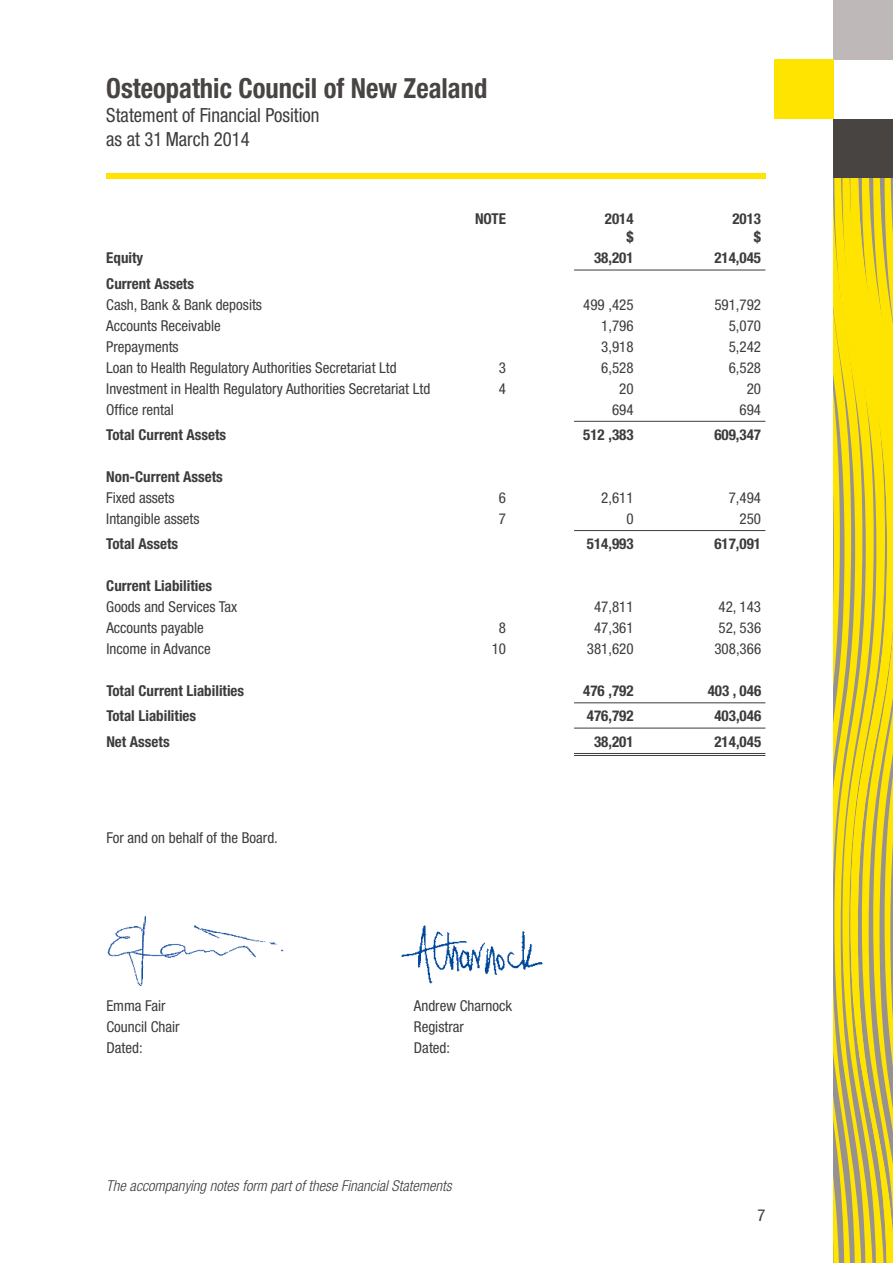
<style>
.page{position:relative;width:893px;height:1263px;background:#fff}
.page>*{position:absolute;margin:0;border:0;box-sizing:border-box;transform-origin:0 0}
.t1{font:700 condensed 27.75px "Helvetica Neue";color:#474442;scale:.96 1}
.t2{font:condensed 19.5px/23.4px "Helvetica Neue";color:#3c3c3b;scale:.96 1}
.t3{font:condensed 16.5px "Helvetica Neue";color:#3c3c3b}
.t4{font:condensed 15px "Helvetica Neue";color:#3c3c3b}
.t5{font:700 condensed 15px "Helvetica Neue";color:#3c3c3b}
.t6{font:italic 300 condensed 15px "Helvetica Neue";color:#3c3c3b}
</style>
<div class="page">
<div style="left:833px;top:119px;width:60px;height:60px;background:#474442"></div>
<div style="left:833px;top:0;width:60px;height:60px;background:#beb9b8"></div>
<div style="left:774px;top:60px;width:59px;height:59px;background:#ffe400"></div>
<div style="left:106px;top:173px;width:659px;height:6px;background:#ffe400"></div>
<svg style="left:833px;top:179px;width:9px;height:1084px;background:#dbc731"></svg>
<svg style="left:842px;top:179px;width:8px;height:1084px;background:#e2cd26"></svg>
<svg style="left:850px;top:179px;width:43px;height:1084px;background:#e1cc28"></svg>
<hr style="left:574px;top:270px;width:191px;height:1px;background:#3c3c3b">
<hr style="left:574px;top:421px;width:191px;height:1px;background:#3c3c3b">
<hr style="left:574px;top:530px;width:191px;height:1px;background:#3c3c3b">
<hr style="left:574px;top:702px;width:191px;height:1px;background:#3c3c3b">
<hr style="left:574px;top:728px;width:191px;height:1px;background:#3c3c3b">
<hr style="left:574px;top:753px;width:191px;height:1px;background:#3c3c3b">
<hr style="left:574px;top:755px;width:191px;height:1px;background:#3c3c3b">
<img style="left:401px;top:925px;width:142px;height:59px">
<img style="left:107px;top:915px;width:177px;height:71px">
<h1 class="t1" style="left:106px;top:71px;width:398px">Osteopathic Council of New Zealand</h1>
<h2 class="t2" style="left:106px;top:103px;width:224px">Statement of Financial Position as at 31 March 2014</h2>
<p class="t5" style="left:475px;top:210px;width:33px">NOTE</p>
<p class="t5" style="left:605px;top:210px;width:30px">2014</p>
<p class="t5" style="left:732px;top:210px;width:30px">2013</p>
<p class="t5" style="left:626px;top:228px;width:9px">$</p>
<p class="t5" style="left:754px;top:228px;width:9px">$</p>
<p class="t5" style="left:106px;top:249px;width:38px">Equity</p>
<p class="t5" style="left:594px;top:249px;width:41px">38,201</p>
<p class="t5" style="left:714px;top:249px;width:48px">214,045</p>
<p class="t5" style="left:106px;top:274px;width:89px">Current Assets</p>
<p class="t4" style="left:106px;top:296px;width:157px">Cash, Bank &amp; Bank deposits</p>
<p class="t4" style="left:583px;top:296px;width:52px">499 ,425</p>
<p class="t4" style="left:714px;top:296px;width:48px">591,792</p>
<p class="t4" style="left:106px;top:317px;width:116px">Accounts Receivable</p>
<p class="t4" style="left:601px;top:317px;width:34px">1,796</p>
<p class="t4" style="left:729px;top:317px;width:34px">5,070</p>
<p class="t4" style="left:106px;top:338px;width:74px">Prepayments</p>
<p class="t4" style="left:601px;top:338px;width:34px">3,918</p>
<p class="t4" style="left:729px;top:338px;width:34px">5,242</p>
<p class="t4" style="left:106px;top:359px;width:292px">Loan to Health Regulatory Authorities Secretariat Ltd</p>
<p class="t4" style="left:499px;top:359px;width:9px">3</p>
<p class="t4" style="left:601px;top:359px;width:34px">6,528</p>
<p class="t4" style="left:729px;top:359px;width:34px">6,528</p>
<p class="t4" style="left:106px;top:380px;width:325px">Investment in Health Regulatory Authorities Secretariat Ltd</p>
<p class="t4" style="left:499px;top:380px;width:9px">4</p>
<p class="t4" style="left:619px;top:380px;width:16px">20</p>
<p class="t4" style="left:747px;top:380px;width:16px">20</p>
<p class="t4" style="left:106px;top:401px;width:69px">Office rental</p>
<p class="t4" style="left:612px;top:401px;width:23px">694</p>
<p class="t4" style="left:740px;top:401px;width:23px">694</p>
<p class="t5" style="left:106px;top:425px;width:121px">Total Current Assets</p>
<p class="t5" style="left:583px;top:425px;width:52px">512 ,383</p>
<p class="t5" style="left:714px;top:425px;width:48px">609,347</p>
<p class="t5" style="left:106px;top:467px;width:118px">Non-Current Assets</p>
<p class="t4" style="left:106px;top:489px;width:70px">Fixed assets</p>
<p class="t4" style="left:499px;top:489px;width:9px">6</p>
<p class="t4" style="left:601px;top:489px;width:34px">2,611</p>
<p class="t4" style="left:729px;top:489px;width:34px">7,494</p>
<p class="t4" style="left:106px;top:510px;width:95px">Intangible assets</p>
<p class="t4" style="left:499px;top:510px;width:9px">7</p>
<p class="t4" style="left:626px;top:510px;width:9px">0</p>
<p class="t4" style="left:740px;top:510px;width:23px">250</p>
<p class="t5" style="left:106px;top:535px;width:73px">Total Assets</p>
<p class="t5" style="left:587px;top:535px;width:48px">514,993</p>
<p class="t5" style="left:714px;top:535px;width:48px">617,091</p>
<p class="t5" style="left:106px;top:577px;width:107px">Current Liabilities</p>
<p class="t4" style="left:106px;top:598px;width:132px">Goods and Services Tax</p>
<p class="t4" style="left:594px;top:598px;width:41px">47,811</p>
<p class="t4" style="left:718px;top:598px;width:44px">42, 143</p>
<p class="t4" style="left:106px;top:619px;width:99px">Accounts payable</p>
<p class="t4" style="left:499px;top:619px;width:9px">8</p>
<p class="t4" style="left:594px;top:619px;width:41px">47,361</p>
<p class="t4" style="left:718px;top:619px;width:44px">52, 536</p>
<p class="t4" style="left:106px;top:640px;width:106px">Income in Advance</p>
<p class="t4" style="left:492px;top:640px;width:16px">10</p>
<p class="t4" style="left:587px;top:640px;width:48px">381,620</p>
<p class="t4" style="left:714px;top:640px;width:48px">308,366</p>
<p class="t5" style="left:106px;top:682px;width:139px">Total Current Liabilities</p>
<p class="t5" style="left:583px;top:682px;width:52px">476 ,792</p>
<p class="t5" style="left:708px;top:682px;width:55px">403 , 046</p>
<p class="t5" style="left:106px;top:707px;width:91px">Total Liabilities</p>
<p class="t5" style="left:587px;top:707px;width:48px">476,792</p>
<p class="t5" style="left:714px;top:707px;width:48px">403,046</p>
<p class="t5" style="left:106px;top:732px;width:65px">Net Assets</p>
<p class="t5" style="left:594px;top:732px;width:41px">38,201</p>
<p class="t5" style="left:714px;top:732px;width:48px">214,045</p>
<p class="t4" style="left:106px;top:829px;width:173px">For and on behalf of the Board.</p>
<p class="t4" style="left:106px;top:997px;width:61px">Emma Fair</p>
<p class="t4" style="left:414px;top:997px;width:100px">Andrew Charnock</p>
<p class="t4" style="left:106px;top:1018px;width:75px">Council Chair</p>
<p class="t4" style="left:414px;top:1018px;width:51px">Registrar</p>
<p class="t4" style="left:106px;top:1039px;width:38px">Dated:</p>
<p class="t4" style="left:414px;top:1039px;width:38px">Dated:</p>
<p class="t6" style="left:106px;top:1177px;width:347px">The accompanying notes form part of these Financial Statements</p>
<p class="t3" style="left:757px;top:1206px;width:9px">7</p>
</div>
